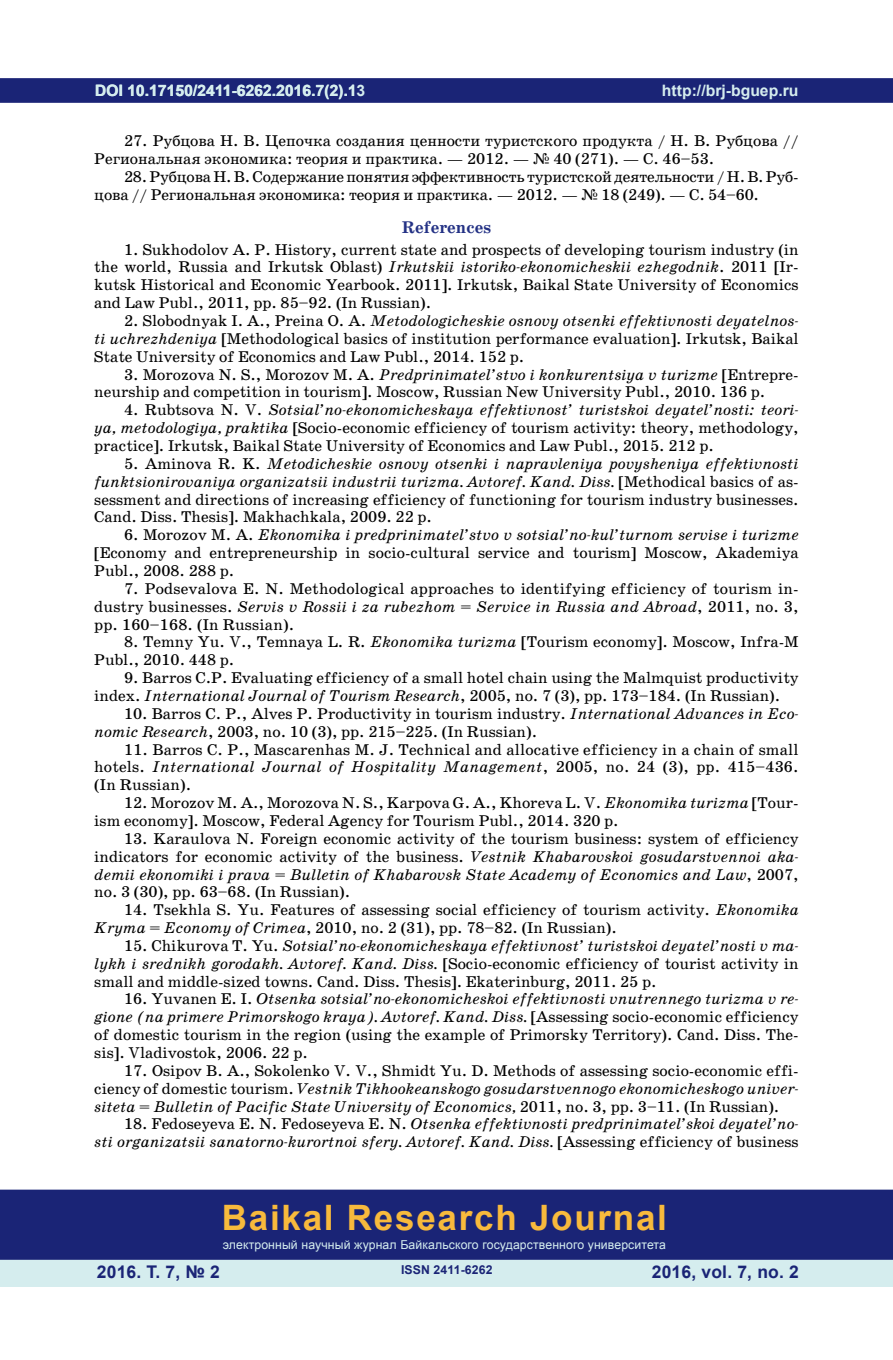
<style>
.page{position:relative;width:893px;height:1360px;background:#fff}
.page>*{position:absolute;margin:0;border:0;box-sizing:border-box;transform-origin:0 0}
.t1{font:700 35px "Arial";letter-spacing:.05em;color:#f8ba3c}
.t2{font:700 17.5px "Arial";letter-spacing:.01em;color:#1a2476}
.t3{font:700 17.15px "School Book C";color:#243285}
.t4{font:15.75px/17.8px "School Book C";color:#020202;text-align:justify}
.t5{font:italic 15.75px/17.8px "School Book C";color:#020202;text-align:right}
.t6{font:700 15.75px "Arial";color:#d5edee}
.t7{font:12.25px "Arial";letter-spacing:.01em;color:#d5edee}
.t8{font:700 12.25px "Arial";letter-spacing:.01em;color:#1a2476}
.s1{font-style:italic}
.s2{font-style:normal}
</style>
<div class="page">
<div style="left:0;top:78px;width:893px;height:25px;background:#1a2476;border:2px solid #1a2476"></div>
<div style="left:0;top:1258px;width:893px;height:28px;background:#d5edee"></div>
<div style="left:0;top:1189px;width:893px;height:70px;background:#1a2476;border:2px solid #1a2476"></div>
<p class="t6" style="left:95px;top:79px;width:272px">DOI 10.17150/2411-6262.2016.7(2).13</p>
<p class="t4" style="left:94px;top:132px;width:706px;text-indent:30px">27. Рубцова Н. В. Цепочка создания ценности туристского продукта / Н. В. Рубцова //<br>Региональная экономика: теория и практика. — 2012. — № 40 (271). — С. 46–53.</p>
<p class="t4" style="left:94px;top:168px;width:706px;text-indent:30px">28.Рубцова Н. В. Содержание понятия эффективность туристской деятельности / Н. В.Руб&shy;цова // Региональная экономика: теория и практика. — 2012. — № 18 (249). — С. 54–60.</p>
<p class="t3" style="left:402px;top:217px;width:91px">References</p>
<p class="t4" style="left:94px;top:240px;width:706px;text-indent:30px">1. Sukhodolov А. P. History, current state and prospects of developing tourism industry (in the world, Russia and Irkutsk Oblast) <span class="s1">Irkutskii istoriko-ekonomicheskii ezhegodnik</span>. 2011 [Ir&shy;kutsk Historical and Economic Yearbook. 2011]. Irkutsk, Baikal State University of Economics and Law Publ., 2011, pp. 85–92. (In Russian).</p>
<p class="t4" style="left:94px;top:312px;width:706px;text-indent:30px">2. Slobodnyak I. A., Preina O. A. <span class="s1">Metodologicheskie osnovy otsenki effektivnosti deyatelnos&shy;ti uchrezhdeniya</span> [Methodological basics of institution performance evaluation]. Irkutsk, Baikal State University of Economics and Law Publ., 2014. 152 p.</p>
<p class="t4" style="left:94px;top:365px;width:706px;text-indent:30px">3. Morozova N. S., Morozov M. A. <span class="s1">Predprinimatel’stvo i konkurentsiya v turizme</span> [Entrepre&shy;neurship and competition in tourism]. Moscow, Russian New University Publ., 2010. 136 p.</p>
<p class="t4" style="left:94px;top:401px;width:706px;text-indent:30px">4. Rubtsova N. V. <span class="s1">Sotsial’no-ekonomicheskaya effektivnost’ turistskoi deyatel’nosti: teori&shy;ya, metodologiya, praktika</span> [Socio-economic efficiency of tourism activity: theory, methodology, practice]. Irkutsk, Baikal State University of Economics and Law Publ., 2015. 212 p.</p>
<p class="t4" style="left:94px;top:455px;width:706px;text-indent:30px">5. Аminova R. K. <span class="s1">Metodicheskie osnovy otsenki i napravleniya povysheniya effektivnosti funktsionirovaniya organizatsii industrii turizma. Avtoref. Kand. Diss.</span> [Methodical basics of as&shy;sessment and directions of increasing efficiency of functioning for tourism industry businesses.<br>Cand. Diss. Thesis]. Makhachkala, 2009. 22 p.</p>
<p class="t4" style="left:94px;top:526px;width:706px;text-indent:30px">6. Morozov M. A. <span class="s1">Ekonomika i predprinimatel’stvo v sotsial’no-kul’turnom servise i turizme </span>[Economy and entrepreneurship in socio-cultural service and tourism] Moscow, Аkademiya Publ., 2008. 288 p.</p>
<p class="t4" style="left:94px;top:579px;width:706px;text-indent:30px">7. Podsevalova E. N. Methodological approaches to identifying efficiency of tourism in&shy;dustry businesses. <span class="s1">Servis v Rossii i za rubezhom = Service in Russia and Abroad</span>, 2011, no. 3, pp. 160–168. (In Russian).</p>
<p class="t4" style="left:94px;top:633px;width:706px;text-indent:30px">8. Temny Yu. V., Temnaya L. R. <span class="s1">Ekonomika turizma</span> [Tourism economy]. Moscow, Infra-M<br>Publ., 2010. 448 p.</p>
<p class="t4" style="left:94px;top:669px;width:706px;text-indent:30px">9. Barros C.P. Evaluating efficiency of a small hotel chain using the Malmquist productivity index. <span class="s1">International Journal of Tourism Research</span>, 2005, no. 7 (3), рр. 173–184. (In Russian).</p>
<p class="t4" style="left:94px;top:704px;width:706px;text-indent:30px">10. Barros C. P., Alves P. Productivity in tourism industry. <span class="s1">International Advances in Eco&shy;nomic Research</span>, 2003, no. 10 (3), рр. 215–225. (In Russian).</p>
<p class="t4" style="left:94px;top:740px;width:706px;text-indent:30px">11. Barros C. P., Mascarenhas M. J. Technical and allocative efficiency in a chain of small hotels. <span class="s1">International Journal of Hospitality Management</span>, 2005, no. 24 (3), рр. 415–436. (In Russian).</p>
<p class="t4" style="left:94px;top:794px;width:706px;text-indent:30px">12. Morozov M. А., Morozova N. S., Karpova G. А., Khoreva L. V. <span class="s1">Ekonomika turizma</span> [Tour&shy;ism economy]. Moscow, Federal Agency for Tourism Publ., 2014. 320 p.</p>
<p class="t4" style="left:94px;top:829px;width:706px;text-indent:30px">13. Karaulova N. Foreign economic activity of the tourism business: system of efficiency indicators for economic activity of the business. <span class="s1">Vestnik Khabarovskoi gosudarstvennoi aka&shy;demii ekonomiki i prava = Bulletin of Khabarovsk State Academy of Economics and Law</span>, 2007, no. 3 (30), pp. 63–68. (In Russian).</p>
<p class="t4" style="left:94px;top:901px;width:706px;text-indent:30px">14. Tsekhla S. Yu. Features of assessing social efficiency of tourism activity. <span class="s1">Ekonomika<br>Kryma = Economy of Crimea</span>, 2010, no. 2 (31), pp. 78–82. (In Russian).</p>
<p class="t4" style="left:94px;top:936px;width:706px;text-indent:30px">15. Chikurova T. Yu. <span class="s1">Sotsial’no-ekonomicheskaya effektivnost’ turistskoi deyatel’nosti v ma&shy;lykh i srednikh gorodakh. Avtoref. Kand. Diss.</span> [Socio-economic efficiency of tourist activity in small and middle-sized towns. Cand. Diss. Thesis]. Ekaterinburg, 2011. 25 p.</p>
<p class="t4" style="left:94px;top:990px;width:706px;text-indent:30px">16. Yuvanen E. I. <span class="s1">Otsenka sotsial’no-ekonomicheskoi effektivnosti vnutrennego turizma v re&shy;gione (na primere Primorskogo kraya). Avtoref. Kand. Diss.</span> [Assessing socio-economic efficiency of domestic tourism in the region (using the example of Primorsky Territory). Cand. Diss. The&shy;sis]. Vladivostok, 2006. 22 p.</p>
<p class="t4" style="left:94px;top:1061px;width:706px;text-indent:30px">17. Osipov B. A., Sokolenko V. V., Shmidt Yu. D. Methods of assessing socio-economic effi&shy;ciency of domestic tourism. <span class="s1">Vestnik Tikhookeanskogo gosudarstvennogo ekonomicheskogo univer&shy;siteta = Bulletin of Pacific State University of Economics,</span> 2011, no. 3, pp. 3–11. (In Russian).</p>
<p class="t5" style="left:94px;top:1115px;width:706px"><span class="s2">18. Fedoseyeva E. N. Fedoseyeva E. N.</span> Otsenka effektivnosti predprinimatel’skoi deyatel’no-<br>sti organizatsii sanatorno-kurortnoi sfery. Avtoref. Kand. Diss. <span class="s2">[Assessing efficiency of business</span></p>
<p class="t6" style="left:662px;top:79px;width:138px">http://brj-bguep.ru</p>
<h1 class="t1" style="left:222px;top:1193px;width:447px">Baikal Research Journal</h1>
<p class="t7" style="left:223px;top:1236px;width:445px">электронный научный журнал Байкальского государственного университета</p>
<p class="t2" style="left:97px;top:1259px;width:125px">2016. Т. 7, № 2</p>
<p class="t2" style="left:652px;top:1259px;width:149px">2016, vol. 7, no. 2</p>
<p class="t8" style="left:401px;top:1261px;width:93px">ISSN 2411-6262</p>
</div>
